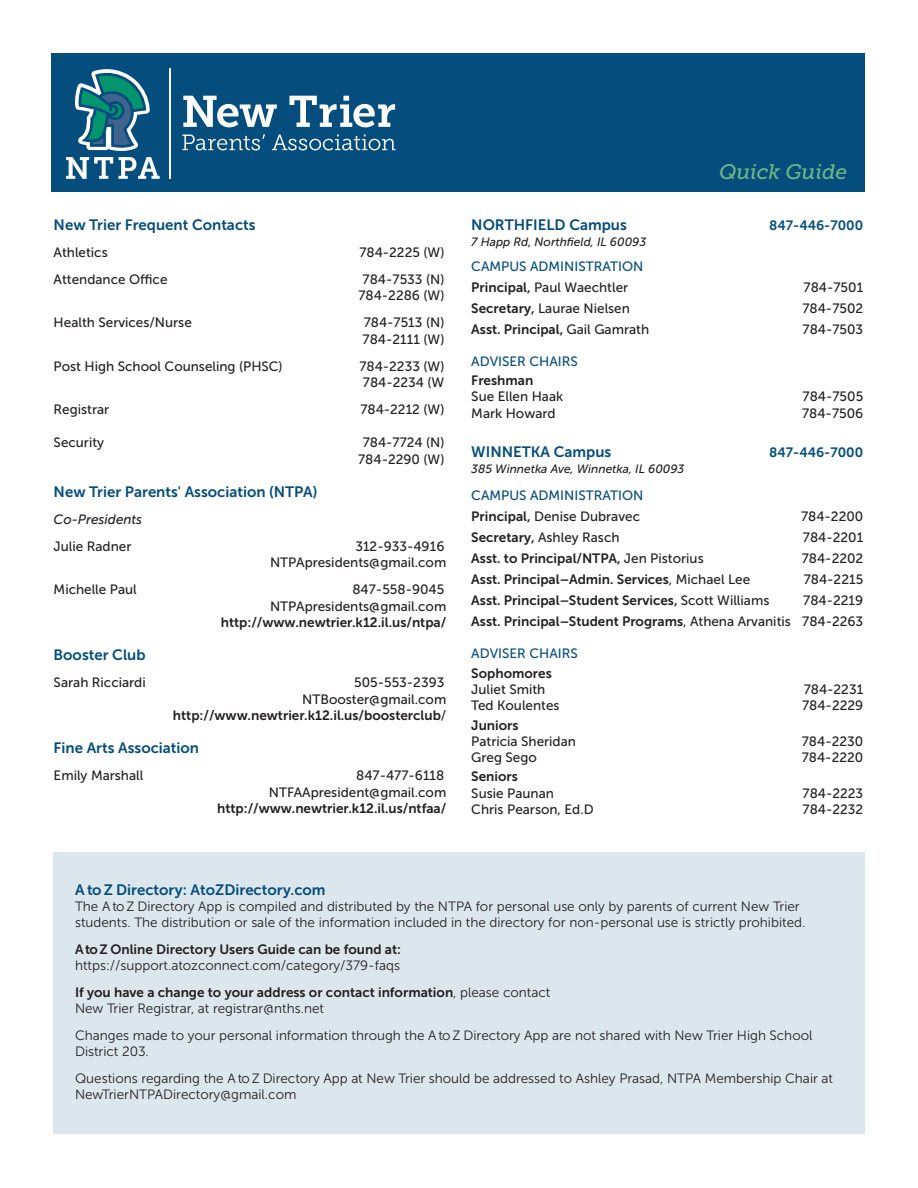
<style>
.page{position:relative;width:918px;height:1188px;background:#fff}
.page>*{position:absolute;margin:0;border:0;box-sizing:border-box;transform-origin:0 0}
.t1{font:italic 21px "Museo Slab 500";letter-spacing:-.005em;color:#6cb685}
.t2{font:15px "Museo Sans 700";color:#044d7c}
.t3{font:13.5px/16.5px "Museo Sans 500";color:#231f20;text-align:right}
.t4{font:13.5px/26.7px "Museo Sans 300";color:#231f20}
.t5{font:13.5px "Museo Sans 700";color:#231f20}
.t6{font:13.5px/21px "Museo Sans 500";color:#044d7c}
.t7{font:13.5px "Museo Sans 700";color:#044d7c}
.t8{font:italic 13.5px "Museo Sans 500";color:#231f20}
.t9{font:italic 12px "Museo Sans 500";color:#231f20}
.s1{font-family:"Museo Sans 500"}
.s2{font-family:"Museo Sans 700";color:#231f20}
.s3{color:#231f20}
.s4{font-family:"Museo Sans 700"}
.s5{font-family:"Museo Sans 300"}
</style>
<div class="page">
<div style="left:53px;top:852px;width:812px;height:282px;background:#dce6ed"></div>
<div style="left:52px;top:53px;width:813px;height:139px;background:#044d7c"></div>
<svg style="left:66px;top:157px;width:47px;height:22px"></svg>
<svg style="left:119px;top:157px;width:41px;height:22px"></svg>
<hr style="left:169px;top:68px;width:1px;height:111px;background:#fff">
<svg style="left:183px;top:96px;width:94px;height:31px"></svg>
<svg style="left:289px;top:96px;width:106px;height:31px"></svg>
<svg style="left:182px;top:134px;width:83px;height:16px"></svg>
<svg style="left:272px;top:135px;width:124px;height:15px"></svg>
<svg style="left:75px;top:69px;width:75px;height:82px"></svg>
<p class="t2" style="left:54px;top:216px;width:203px">New Trier Frequent Contacts</p>
<p class="t3" style="left:54px;top:244px;width:56px">Athletics</p>
<p class="t3" style="left:359px;top:244px;width:87px">784-2225 (W)</p>
<p class="t3" style="left:54px;top:271px;width:115px">Attendance Office</p>
<p class="t3" style="left:358px;top:271px;width:88px;text-align:center">784-7533 (N)<br>784-2286 (W)</p>
<p class="t3" style="left:54px;top:314px;width:140px">Health Services/Nurse</p>
<p class="t3" style="left:363px;top:314px;width:83px;text-align:left">784-7513 (N)<br>784-2111 (W)</p>
<p class="t3" style="left:54px;top:358px;width:231px">Post High School Counseling (PHSC)</p>
<p class="t3" style="left:359px;top:358px;width:87px;text-align:left">784-2233 (W)<br>784-2234 (W</p>
<p class="t3" style="left:54px;top:401px;width:57px">Registrar</p>
<p class="t3" style="left:360px;top:401px;width:86px">784-2212 (W)</p>
<p class="t3" style="left:54px;top:434px;width:52px">Security</p>
<p class="t3" style="left:358px;top:434px;width:88px;text-align:center">784-7724 (N)<br>784-2290 (W)</p>
<p class="t2" style="left:54px;top:483px;width:265px">New Trier Parents' Association (NTPA)</p>
<p class="t8" style="left:54px;top:512px;width:90px">Co-Presidents</p>
<p class="t3" style="left:54px;top:538px;width:79px">Julie Radner</p>
<p class="t3" style="left:270px;top:538px;width:178px">312-933-4916<br>NTPApresidents@gmail.com</p>
<p class="t3" style="left:54px;top:581px;width:85px">Michelle Paul</p>
<p class="t3" style="left:270px;top:581px;width:178px">847-558-9045<br>NTPApresidents@gmail.com</p>
<p class="t5" style="left:221px;top:615px;width:227px">http://www.newtrier.k12.il.us/ntpa/</p>
<p class="t2" style="left:54px;top:647px;width:93px">Booster Club</p>
<p class="t3" style="left:54px;top:674px;width:94px">Sarah Ricciardi</p>
<p class="t3" style="left:302px;top:674px;width:146px">505-553-2393<br>NTBooster@gmail.com</p>
<p class="t5" style="left:173px;top:708px;width:275px">http://www.newtrier.k12.il.us/boosterclub<span class="s1">/</span></p>
<p class="t2" style="left:54px;top:740px;width:147px">Fine Arts Association</p>
<p class="t3" style="left:54px;top:767px;width:91px">Emily Marshall</p>
<p class="t3" style="left:269px;top:767px;width:179px">847-477-6118<br>NTFAApresident@gmail.com</p>
<p class="t5" style="left:217px;top:801px;width:231px">http://www.newtrier.k12.il.us/ntfaa/</p>
<h1 class="t1" style="left:719px;top:160px;width:129px">Quick Guide</h1>
<p class="t2" style="left:471px;top:216px;width:157px">NORTHFIELD Campus</p>
<p class="t7" style="left:769px;top:218px;width:96px">847-446-7000</p>
<p class="t9" style="left:471px;top:235px;width:176px">7 Happ Rd, Northfield, IL 60093</p>
<p class="t6" style="left:471px;top:256px;width:174px">CAMPUS ADMINISTRATION<br><span class="s2">Principal,</span> <span class="s3">Paul Waechtler</span></p>
<p class="t3" style="left:804px;top:280px;width:61px">784-7501</p>
<p class="t3" style="left:471px;top:301px;width:160px"><span class="s4">Secretary,</span> Laurae Nielsen</p>
<p class="t3" style="left:802px;top:301px;width:62px">784-7502</p>
<p class="t5" style="left:471px;top:322px;width:179px">Asst. Principal, <span class="s1">Gail Gamrath</span></p>
<p class="t3" style="left:803px;top:322px;width:62px">784-7503</p>
<p class="t6" style="left:471px;top:351px;width:108px">ADVISER CHAIRS</p>
<p class="t5" style="left:471px;top:373px;width:64px">Freshman</p>
<p class="t3" style="left:471px;top:389px;width:93px">Sue Ellen Haak</p>
<p class="t3" style="left:803px;top:389px;width:62px">784-7505</p>
<p class="t3" style="left:471px;top:405px;width:86px">Mark Howard</p>
<p class="t3" style="left:802px;top:405px;width:63px">784-7506</p>
<p class="t2" style="left:471px;top:443px;width:142px">WINNETKA Campus</p>
<p class="t7" style="left:769px;top:444px;width:96px">847-446-7000</p>
<p class="t9" style="left:471px;top:462px;width:215px">385 Winnetka Ave, Winnetka, IL 60093</p>
<p class="t6" style="left:471px;top:485px;width:174px">CAMPUS ADMINISTRATION<br><span class="s2">Principal,</span> <span class="s3">Denise Dubravec</span></p>
<p class="t3" style="left:801px;top:508px;width:64px">784-2200</p>
<p class="t3" style="left:471px;top:529px;width:150px"><span class="s4">Secretary,</span> Ashley Rasch</p>
<p class="t3" style="left:803px;top:529px;width:62px">784-2201</p>
<p class="t5" style="left:471px;top:551px;width:234px">Asst. to Principal/NTPA, <span class="s1">Jen Pistorius</span></p>
<p class="t3" style="left:802px;top:550px;width:63px">784-2202</p>
<p class="t5" style="left:471px;top:572px;width:280px">Asst. Principal–Admin. Services<span class="s1">, Michael Lee</span></p>
<p class="t3" style="left:804px;top:571px;width:61px">784-2215</p>
<p class="t5" style="left:471px;top:593px;width:300px">Asst. Principal–Student Services, <span class="s1">Scott Williams</span></p>
<p class="t3" style="left:803px;top:592px;width:62px">784-2219</p>
<p class="t5" style="left:471px;top:614px;width:393px">Asst. Principal–Student Programs<span class="s1">, Athena Arvanitis 784-2263</span></p>
<p class="t6" style="left:471px;top:643px;width:108px">ADVISER CHAIRS</p>
<p class="t5" style="left:471px;top:665px;width:82px">Sophomores</p>
<p class="t3" style="left:471px;top:681px;width:76px">Juliet Smith</p>
<p class="t3" style="left:804px;top:681px;width:61px">784-2231</p>
<p class="t3" style="left:471px;top:697px;width:90px">Ted Koulentes</p>
<p class="t3" style="left:802px;top:697px;width:63px">784-2229</p>
<p class="t5" style="left:471px;top:717px;width:49px">Juniors</p>
<p class="t3" style="left:471px;top:733px;width:106px">Patricia Sheridan</p>
<p class="t3" style="left:802px;top:733px;width:63px">784-2230</p>
<p class="t3" style="left:471px;top:749px;width:67px">Greg Sego</p>
<p class="t3" style="left:802px;top:749px;width:63px">784-2220</p>
<p class="t5" style="left:471px;top:769px;width:48px">Seniors</p>
<p class="t3" style="left:471px;top:785px;width:84px">Susie Paunan</p>
<p class="t3" style="left:803px;top:785px;width:62px">784-2223</p>
<p class="t3" style="left:471px;top:801px;width:124px">Chris Pearson, Ed.D</p>
<p class="t3" style="left:803px;top:801px;width:62px">784-2232</p>
<p class="t2" style="left:75px;top:881px;width:252px">A to Z Directory: AtoZDirectory.com</p>
<p class="t4" style="left:75px;top:898px;width:732px;line-height:16.2px">The A to Z Directory App is compiled and distributed by the NTPA for personal use only by parents of current New Trier students. The distribution or sale of the information included in the directory for non-personal use is strictly prohibited.</p>
<p class="t5" style="left:75px;top:942px;width:328px">A to Z Online Directory Users Guide can be found at:</p>
<p class="t4" style="left:75px;top:952px;width:327px">https://support.atozconnect.com/category/379-faqs</p>
<p class="t5" style="left:75px;top:985px;width:477px">If you have a change to your address or contact information<span class="s5">, please contact</span></p>
<p class="t4" style="left:75px;top:995px;width:739px">New Trier Registrar, at registrar@nths.net<br>Changes made to your personal information through the A to Z Directory App are not shared with New Trier High School</p>
<p class="t4" style="left:75px;top:1038px;width:760px">District 203.<br>Questions regarding the A to Z Directory App at New Trier should be addressed to Ashley Prasad, NTPA Membership Chair at</p>
<p class="t4" style="left:75px;top:1081px;width:223px">NewTrierNTPADirectory@gmail.com</p>
</div>
